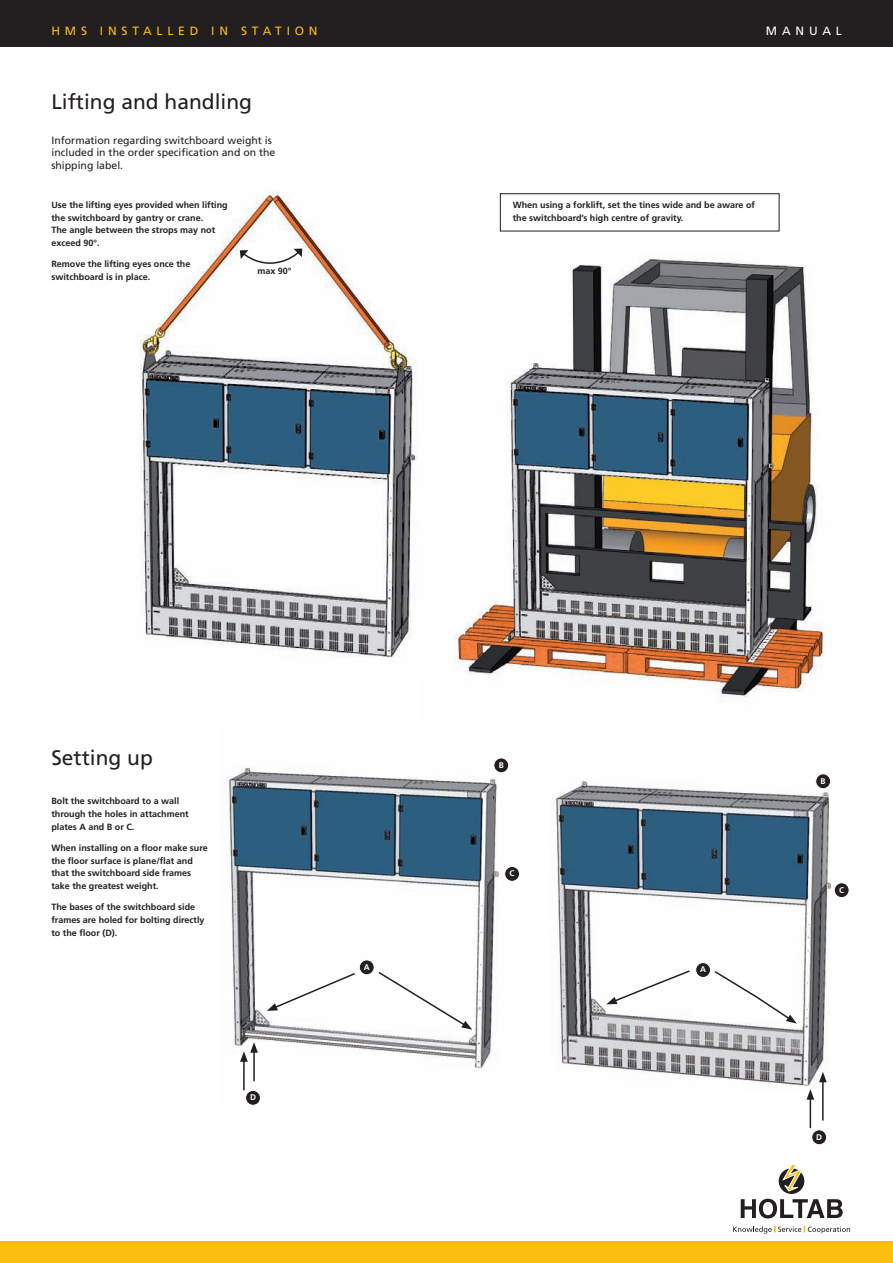
<style>
.page{position:relative;width:893px;height:1263px;background:#fff}
.page>*{position:absolute;margin:0;border:0;box-sizing:border-box;transform-origin:0 0}
.t1{font:21px "Frutiger";color:#231f20}
.t2{font:12px "Frutiger";letter-spacing:.4em;color:#fdbe12}
.t3{font:12px "Frutiger";letter-spacing:.4em;color:#fff}
.t4{font:10.5px/12.8px "Frutiger";color:#231f20}
.t5{font:700 9px/12.8px "Frutiger";color:#231f20}
.t6{font:700 8.25px "Frutiger";color:#fff}
</style>
<div class="page">
<div style="left:0;top:1242px;width:893px;height:21px;background:#fdbe12"></div>
<div style="left:0;top:0;width:893px;height:47px;background:#231f20"></div>
<img style="left:140px;top:190px;width:277px;height:468px">
<img style="left:553px;top:780px;width:277px;height:306px">
<img style="left:228px;top:768px;width:280px;height:336px">
<hr style="left:242px;top:1059px;width:2px;height:31px;background:#fff">
<hr style="left:243px;top:1059px;width:2px;height:31px;background:#231f20">
<div style="left:494px;top:758px;width:15px;height:15px;background:#231f20;border-radius:50%"></div>
<div style="left:493px;top:757px;width:16px;height:16px;border:1px solid #fff;border-radius:50%"></div>
<svg style="left:576px;top:1077px;width:30px;height:9px"></svg>
<svg style="left:240px;top:243px;width:62px;height:22px"></svg>
<div style="left:816px;top:774px;width:15px;height:15px;background:#231f20;border-radius:50%"></div>
<div style="left:815px;top:773px;width:16px;height:16px;border:1px solid #fff;border-radius:50%"></div>
<div style="left:834px;top:883px;width:15px;height:15px;background:#231f20;border-radius:50%"></div>
<div style="left:834px;top:882px;width:15px;height:16px;border:1px solid #fff;border-radius:50%"></div>
<div style="left:500px;top:193px;width:279px;height:38px;border:1px solid #231f20"></div>
<svg style="left:266px;top:971px;width:91px;height:40px"></svg>
<svg style="left:377px;top:969px;width:96px;height:61px"></svg>
<div style="left:359px;top:960px;width:15px;height:15px;background:#231f20;border-radius:50%"></div>
<div style="left:359px;top:959px;width:16px;height:16px;border:1px solid #fff;border-radius:50%"></div>
<svg style="left:606px;top:966px;width:90px;height:38px"></svg>
<svg style="left:710px;top:964px;width:87px;height:59px"></svg>
<div style="left:696px;top:962px;width:14px;height:15px;background:#231f20;border-radius:50%"></div>
<div style="left:695px;top:962px;width:16px;height:16px;border:1px solid #fff;border-radius:50%"></div>
<hr style="left:252px;top:1050px;width:2px;height:31px;background:#fff">
<hr style="left:253px;top:1050px;width:2px;height:31px;background:#231f20">
<svg style="left:239px;top:1042px;width:19px;height:20px"></svg>
<div style="left:246px;top:1090px;width:14px;height:15px;background:#231f20;border-radius:50%"></div>
<div style="left:245px;top:1090px;width:16px;height:16px;border:1px solid #fff;border-radius:50%"></div>
<div style="left:505px;top:866px;width:15px;height:15px;background:#231f20;border-radius:50%"></div>
<div style="left:504px;top:866px;width:16px;height:16px;border:1px solid #fff;border-radius:50%"></div>
<hr style="left:810px;top:1097px;width:1px;height:31px;background:#231f20">
<svg style="left:806px;top:1089px;width:8px;height:11px"></svg>
<hr style="left:821px;top:1080px;width:2px;height:40px;background:#fff">
<hr style="left:822px;top:1080px;width:2px;height:40px;background:#231f20">
<svg style="left:818px;top:1072px;width:9px;height:10px"></svg>
<div style="left:812px;top:1130px;width:15px;height:15px;background:#231f20;border-radius:50%"></div>
<div style="left:811px;top:1129px;width:16px;height:16px;border:1px solid #fff;border-radius:50%"></div>
<img style="left:454px;top:259px;width:370px;height:439px">
<svg style="left:779px;top:1168px;width:25px;height:26px"></svg>
<svg style="left:783px;top:1165px;width:20px;height:26px"></svg>
<svg style="left:741px;top:1199px;width:102px;height:19px"></svg>
<svg style="left:733px;top:1226px;width:117px;height:7px"></svg>
<h2 class="t2" style="left:51px;top:24px;width:268px">HMS INSTALLED IN STATION</h2>
<h2 class="t3" style="left:766px;top:24px;width:77px">MANUAL</h2>
<h1 class="t1" style="left:51px;top:90px;width:202px">Lifting and handling</h1>
<p class="t4" style="left:51px;top:133px;width:226px">Information regarding switchboard weight is included in the order specification and on the shipping label.</p>
<p class="t5" style="left:51px;top:198px;width:178px">Use the lifting eyes provided when lifting the switchboard by gantry or crane.<br>The angle between the strops may not exceed 90°.</p>
<p class="t5" style="left:51px;top:258px;width:141px">Remove the lifting eyes once the switchboard is in place.</p>
<p class="t5" style="left:257px;top:264px;width:36px">max 90°</p>
<p class="t5" style="left:513px;top:198px;width:244px">When using a forklift, set the tines wide and be aware of the switchboard’s high centre of gravity.</p>
<h1 class="t1" style="left:51px;top:745px;width:103px">Setting up</h1>
<p class="t5" style="left:51px;top:795px;width:139px">Bolt the switchboard to a wall through the holes in attachment plates A and B or C.</p>
<p class="t5" style="left:51px;top:841px;width:158px">When installing on a floor make sure the floor surface is plane/flat and that the switchboard side frames take the greatest weight.</p>
<p class="t5" style="left:51px;top:901px;width:155px">The bases of the switchboard side frames are holed for bolting directly to the floor (D).</p>
<p class="t6" style="left:250px;top:1092px;width:7px">D</p>
<p class="t6" style="left:499px;top:760px;width:7px">B</p>
<p class="t6" style="left:510px;top:868px;width:7px">C</p>
<p class="t6" style="left:364px;top:962px;width:7px">A</p>
<p class="t6" style="left:700px;top:965px;width:7px">A</p>
<p class="t6" style="left:821px;top:776px;width:7px">B</p>
<p class="t6" style="left:839px;top:885px;width:7px">C</p>
<p class="t6" style="left:816px;top:1132px;width:7px">D</p>
</div>
